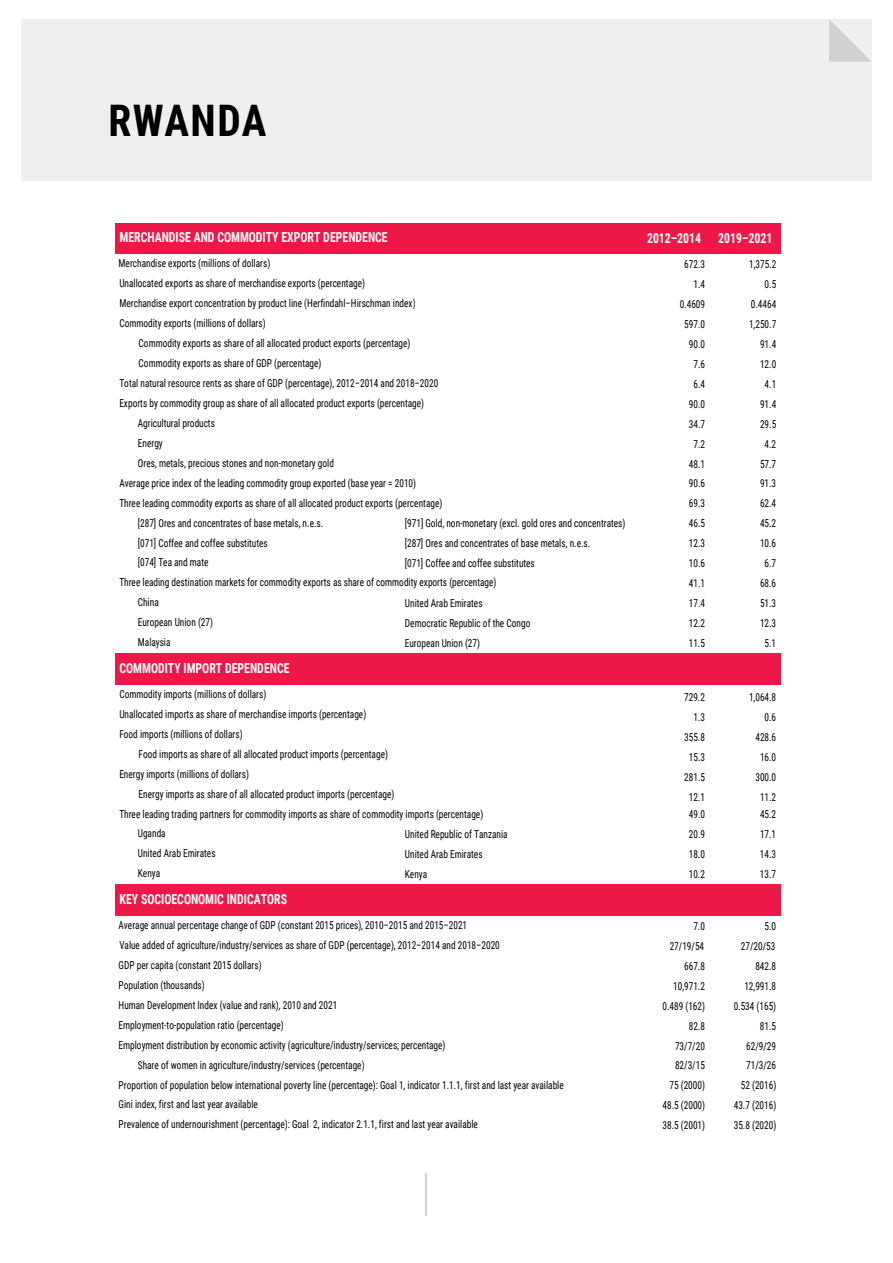
<style>
.page{position:relative;width:893px;height:1263px;background:#fff}
.page>*{position:absolute;margin:0;border:0;box-sizing:border-box;transform-origin:0 0}
.t1{font:700 43.5px "Roboto Condensed";letter-spacing:.035em;color:#000;scale:.95 1}
.t2{font:700 13.8px "Roboto Condensed";color:#fff;scale:.85 1}
.t3{font:10.95px/20px "Roboto Condensed";color:#000;scale:.85 1}
</style>
<div class="page">
<div style="left:425px;top:1174px;width:43px;height:42px;background:linear-gradient(to bottom,#fff,#fff)"></div>
<div style="left:21px;top:19px;width:851px;height:162px;background:#efeff0"></div>
<svg style="left:829px;top:19px;width:42px;height:43px"></svg>
<div style="left:115px;top:223px;width:665px;height:31px;background:#ed1847"></div>
<div style="left:115px;top:653px;width:665px;height:32px;background:#ed1847"></div>
<div style="left:115px;top:884px;width:665px;height:32px;background:#ed1847"></div>
<div style="left:428px;top:1173px;width:44px;height:45px;background:#fff"></div>
<h1 class="t1" style="left:109px;top:90px;width:168px">RWANDA</h1>
<p class="t2" style="left:120px;top:228px;width:317px">MERCHANDISE AND COMMODITY EXPORT DEPENDENCE</p>
<p class="t3" style="left:119px;top:253px;width:180px">Merchandise exports (millions of dollars)</p>
<p class="t3" style="left:119px;top:273px;width:291px">Unallocated exports as share of merchandise exports (percentage)</p>
<p class="t3" style="left:119px;top:293px;width:350px">Merchandise export concentration by product line (Herfindahl–Hirschman index)</p>
<p class="t3" style="left:119px;top:313px;width:174px">Commodity exports (millions of dollars)</p>
<p class="t3" style="left:139px;top:333px;width:321px">Commodity exports as share of all allocated product exports (percentage)</p>
<p class="t3" style="left:139px;top:353px;width:217px">Commodity exports as share of GDP (percentage)</p>
<p class="t3" style="left:119px;top:373px;width:377px">Total natural resource rents as share of GDP (percentage), 2012–2014 and 2018–2020</p>
<p class="t3" style="left:138px;top:393px;width:338px;text-indent:-18px">Exports by commodity group as share of all allocated product exports (percentage)<br>Agricultural products</p>
<p class="t3" style="left:138px;top:433px;width:232px">Energy<br>Ores, metals, precious stones and non-monetary gold</p>
<p class="t3" style="left:119px;top:472px;width:351px">Average price index of the leading commodity group exported (base year = 2010)</p>
<p class="t3" style="left:119px;top:492px;width:381px">Three leading commodity exports as share of all allocated product exports (percentage)</p>
<p class="t2" style="left:647px;top:229px;width:149px">2012–2014 2019–2021</p>
<p class="t3" style="left:684px;top:254px;width:26px">672.3</p>
<p class="t3" style="left:749px;top:254px;width:34px">1,375.2</p>
<p class="t3" style="left:693px;top:274px;width:15px">1.4</p>
<p class="t3" style="left:765px;top:274px;width:15px">0.5</p>
<p class="t3" style="left:680px;top:294px;width:31px">0.4609</p>
<p class="t3" style="left:751px;top:294px;width:31px">0.4464</p>
<p class="t3" style="left:684px;top:314px;width:26px">597.0</p>
<p class="t3" style="left:749px;top:314px;width:34px">1,250.7</p>
<p class="t3" style="left:689px;top:334px;width:21px">90.0</p>
<p class="t3" style="left:760px;top:334px;width:21px">91.4</p>
<p class="t3" style="left:693px;top:354px;width:15px">7.6</p>
<p class="t3" style="left:760px;top:354px;width:21px">12.0</p>
<p class="t3" style="left:693px;top:373px;width:15px">6.4</p>
<p class="t3" style="left:765px;top:373px;width:15px">4.1</p>
<p class="t3" style="left:689px;top:393px;width:21px">90.0</p>
<p class="t3" style="left:760px;top:393px;width:21px">91.4</p>
<p class="t3" style="left:689px;top:413px;width:21px">34.7</p>
<p class="t3" style="left:760px;top:413px;width:21px">29.5</p>
<p class="t3" style="left:693px;top:433px;width:15px">7.2</p>
<p class="t3" style="left:765px;top:433px;width:15px">4.2</p>
<p class="t3" style="left:689px;top:453px;width:21px">48.1</p>
<p class="t3" style="left:760px;top:453px;width:21px">57.7</p>
<p class="t3" style="left:689px;top:473px;width:21px">90.6</p>
<p class="t3" style="left:760px;top:473px;width:21px">91.3</p>
<p class="t3" style="left:689px;top:493px;width:21px">69.3</p>
<p class="t3" style="left:760px;top:493px;width:21px">62.4</p>
<p class="t3" style="left:138px;top:512px;width:220px">[287] Ores and concentrates of base metals, n.e.s. [071] Coffee and coffee substitutes<br>[074] Tea and mate</p>
<p class="t3" style="left:138px;top:592px;width:90px">China<br>European Union (27)<br>Malaysia</p>
<p class="t3" style="left:405px;top:513px;width:261px">[971] Gold, non-monetary (excl. gold ores and concentrates)</p>
<p class="t3" style="left:689px;top:513px;width:21px">46.5</p>
<p class="t3" style="left:760px;top:513px;width:21px">45.2</p>
<p class="t3" style="left:405px;top:533px;width:220px">[287] Ores and concentrates of base metals, n.e.s.</p>
<p class="t3" style="left:689px;top:533px;width:21px">12.3</p>
<p class="t3" style="left:760px;top:533px;width:21px">10.6</p>
<p class="t3" style="left:405px;top:553px;width:154px">[071] Coffee and coffee substitutes</p>
<p class="t3" style="left:689px;top:553px;width:21px">10.6</p>
<p class="t3" style="left:765px;top:553px;width:15px">6.7</p>
<p class="t3" style="left:689px;top:573px;width:21px">41.1</p>
<p class="t3" style="left:760px;top:573px;width:21px">68.6</p>
<p class="t3" style="left:405px;top:593px;width:93px">United Arab Emirates</p>
<p class="t3" style="left:689px;top:593px;width:21px">17.4</p>
<p class="t3" style="left:760px;top:593px;width:21px">51.3</p>
<p class="t3" style="left:405px;top:613px;width:149px">Democratic Republic of the Congo</p>
<p class="t3" style="left:689px;top:613px;width:21px">12.2</p>
<p class="t3" style="left:760px;top:613px;width:21px">12.3</p>
<p class="t3" style="left:405px;top:633px;width:90px">European Union (27)</p>
<p class="t3" style="left:689px;top:633px;width:21px">11.5</p>
<p class="t3" style="left:765px;top:633px;width:15px">5.1</p>
<p class="t3" style="left:119px;top:572px;width:445px">Three leading destination markets for commodity exports as share of commodity exports (percentage)</p>
<p class="t2" style="left:120px;top:658px;width:201px">COMMODITY IMPORT DEPENDENCE</p>
<p class="t3" style="left:119px;top:684px;width:174px">Commodity imports (millions of dollars)</p>
<p class="t3" style="left:119px;top:703px;width:292px">Unallocated imports as share of merchandise imports (percentage)</p>
<p class="t3" style="left:119px;top:723px;width:147px">Food imports (millions of dollars)</p>
<p class="t3" style="left:139px;top:743px;width:295px">Food imports as share of all allocated product imports (percentage)</p>
<p class="t3" style="left:119px;top:763px;width:154px">Energy imports (millions of dollars)</p>
<p class="t3" style="left:119px;top:783px;width:430px;text-indent:19px">Energy imports as share of all allocated product imports (percentage)<br>Three leading trading partners for commodity imports as share of commodity imports (percentage)</p>
<p class="t3" style="left:684px;top:687px;width:26px">729.2</p>
<p class="t3" style="left:749px;top:687px;width:34px">1,064.8</p>
<p class="t3" style="left:693px;top:707px;width:15px">1.3</p>
<p class="t3" style="left:765px;top:707px;width:15px">0.6</p>
<p class="t3" style="left:684px;top:727px;width:26px">355.8</p>
<p class="t3" style="left:755px;top:727px;width:26px">428.6</p>
<p class="t3" style="left:689px;top:747px;width:21px">15.3</p>
<p class="t3" style="left:760px;top:747px;width:21px">16.0</p>
<p class="t3" style="left:684px;top:767px;width:26px">281.5</p>
<p class="t3" style="left:755px;top:767px;width:26px">300.0</p>
<p class="t3" style="left:689px;top:787px;width:21px">12.1</p>
<p class="t3" style="left:760px;top:787px;width:21px">11.2</p>
<p class="t3" style="left:689px;top:804px;width:21px">49.0</p>
<p class="t3" style="left:760px;top:804px;width:21px">45.2</p>
<p class="t3" style="left:138px;top:823px;width:93px">Uganda<br>United Arab Emirates<br>Kenya</p>
<p class="t2" style="left:120px;top:889px;width:199px">KEY SOCIOECONOMIC INDICATORS</p>
<p class="t3" style="left:405px;top:824px;width:122px">United Republic of Tanzania</p>
<p class="t3" style="left:689px;top:824px;width:21px">20.9</p>
<p class="t3" style="left:760px;top:824px;width:21px">17.1</p>
<p class="t3" style="left:405px;top:844px;width:93px">United Arab Emirates</p>
<p class="t3" style="left:689px;top:844px;width:21px">18.0</p>
<p class="t3" style="left:760px;top:844px;width:21px">14.3</p>
<p class="t3" style="left:405px;top:864px;width:28px">Kenya</p>
<p class="t3" style="left:689px;top:864px;width:21px">10.2</p>
<p class="t3" style="left:760px;top:864px;width:21px">13.7</p>
<p class="t3" style="left:119px;top:915px;width:412px">Average annual percentage change of GDP (constant 2015 prices), 2010–2015 and 2015–2021</p>
<p class="t3" style="left:119px;top:935px;width:449px">Value added of agriculture/industry/services as share of GDP (percentage), 2012–2014 and 2018–2020</p>
<p class="t3" style="left:119px;top:955px;width:170px">GDP per capita (constant 2015 dollars)</p>
<p class="t3" style="left:119px;top:974px;width:103px">Population (thousands)</p>
<p class="t3" style="left:119px;top:994px;width:259px">Human Development Index (value and rank), 2010 and 2021</p>
<p class="t3" style="left:119px;top:1014px;width:196px">Employment-to-population ratio (percentage)</p>
<p class="t3" style="left:138px;top:1034px;width:364px;text-indent:-19px">Employment distribution by economic activity (agriculture/industry/services; percentage)<br>Share of women in agriculture/industry/services (percentage)</p>
<p class="t3" style="left:119px;top:1074px;width:525px">Proportion of population below international poverty line (percentage): Goal 1, indicator 1.1.1, first and last year available</p>
<p class="t3" style="left:119px;top:1094px;width:165px">Gini index, first and last year available</p>
<p class="t3" style="left:693px;top:915px;width:15px">7.0</p>
<p class="t3" style="left:764px;top:915px;width:15px">5.0</p>
<p class="t3" style="left:670px;top:935px;width:42px">27/19/54</p>
<p class="t3" style="left:741px;top:935px;width:42px">27/20/53</p>
<p class="t3" style="left:684px;top:955px;width:26px">667.8</p>
<p class="t3" style="left:755px;top:955px;width:26px">842.8</p>
<p class="t3" style="left:673px;top:975px;width:39px">10,971.2</p>
<p class="t3" style="left:744px;top:975px;width:39px">12,991.8</p>
<p class="t3" style="left:662px;top:995px;width:52px">0.489 (162)</p>
<p class="t3" style="left:734px;top:995px;width:52px">0.534 (165)</p>
<p class="t3" style="left:689px;top:1015px;width:21px">82.8</p>
<p class="t3" style="left:760px;top:1015px;width:21px">81.5</p>
<p class="t3" style="left:675px;top:1035px;width:37px">73/7/20</p>
<p class="t3" style="left:746px;top:1035px;width:37px">62/9/29</p>
<p class="t3" style="left:675px;top:1055px;width:37px">82/3/15</p>
<p class="t3" style="left:746px;top:1055px;width:37px">71/3/26</p>
<p class="t3" style="left:669px;top:1075px;width:43px">75 (2000)</p>
<p class="t3" style="left:741px;top:1075px;width:43px">52 (2016)</p>
<p class="t3" style="left:663px;top:1095px;width:52px">48.5 (2000)</p>
<p class="t3" style="left:734px;top:1095px;width:52px">43.7 (2016)</p>
<p class="t3" style="left:119px;top:1114px;width:424px">Prevalence of undernourishment (percentage): Goal 2, indicator 2.1.1, first and last year available</p>
<p class="t3" style="left:663px;top:1115px;width:52px">38.5 (2001)</p>
<p class="t3" style="left:734px;top:1115px;width:52px">35.8 (2020)</p>
</div>
